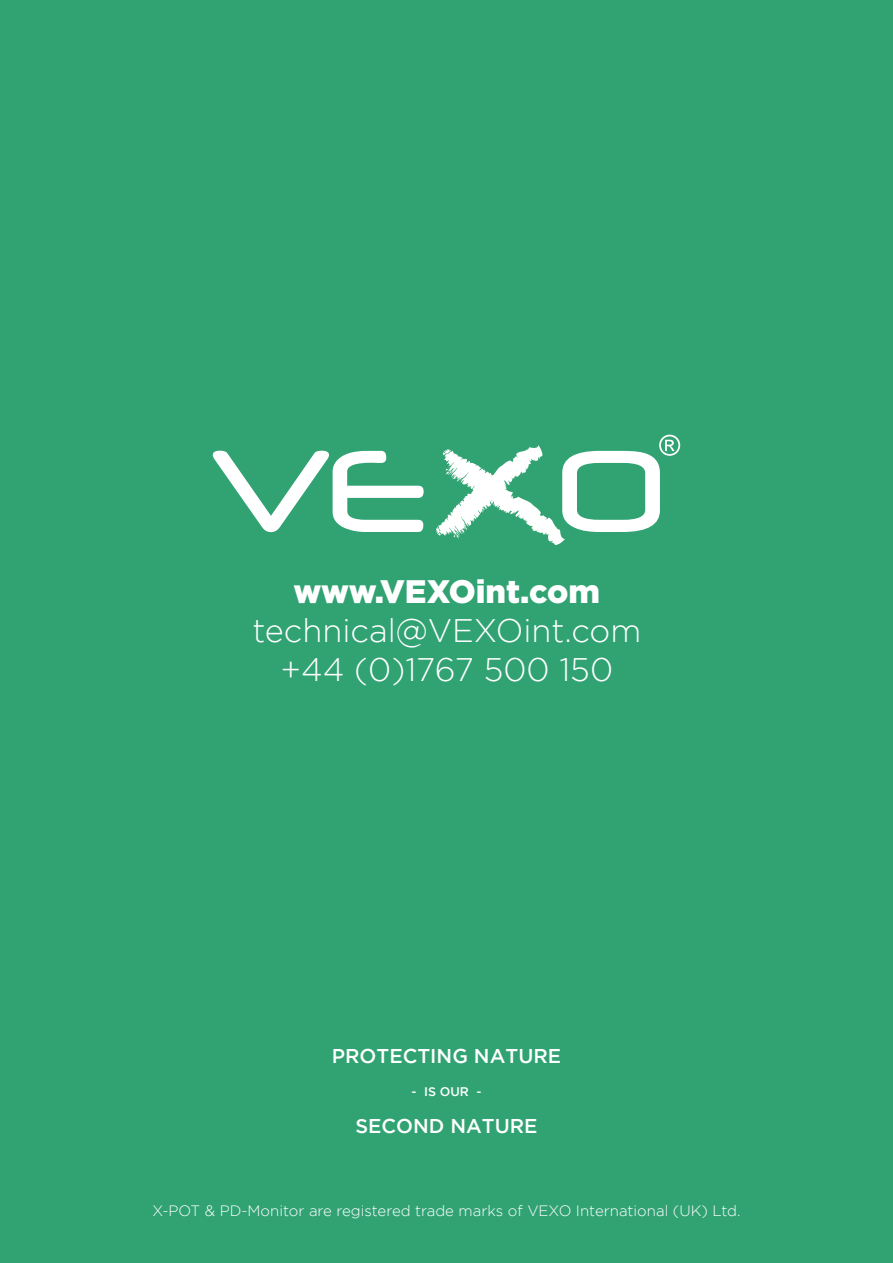
<style>
.page{position:relative;width:893px;height:1263px;background:#31a373}
.page>*{position:absolute;margin:0;border:0;box-sizing:border-box;transform-origin:0 0}
.t1{font:300 32.55px/39px "Gotham";color:#fff;text-align:center}
.t2{font:900 32.55px "Gotham";color:#fff}
.t3{font:500 19.95px "Gotham";color:#fff}
.t4{font:300 15px "Gotham";color:#fff}
.t5{font:500 12.45px "Gotham";color:#fff}
</style>
<div class="page">
<svg style="left:213px;top:451px;width:211px;height:81px"></svg>
<svg style="left:436px;top:435px;width:244px;height:110px"></svg>
<h1 class="t2" style="left:293px;top:572px;width:308px">www.VEXOint.com</h1>
<h1 class="t1" style="left:252px;top:610px;width:390px">technical@VEXOint.com +44 (0)1767 500 150</h1>
<h2 class="t3" style="left:332px;top:1044px;width:231px">PROTECTING NATURE</h2>
<p class="t5" style="left:411px;top:1084px;width:71px">- IS OUR -</p>
<h2 class="t3" style="left:355px;top:1115px;width:184px">SECOND NATURE</h2>
<p class="t4" style="left:152px;top:1202px;width:590px">X-POT &amp; PD-Monitor are registered trade marks of VEXO International (UK) Ltd.</p>
</div>
